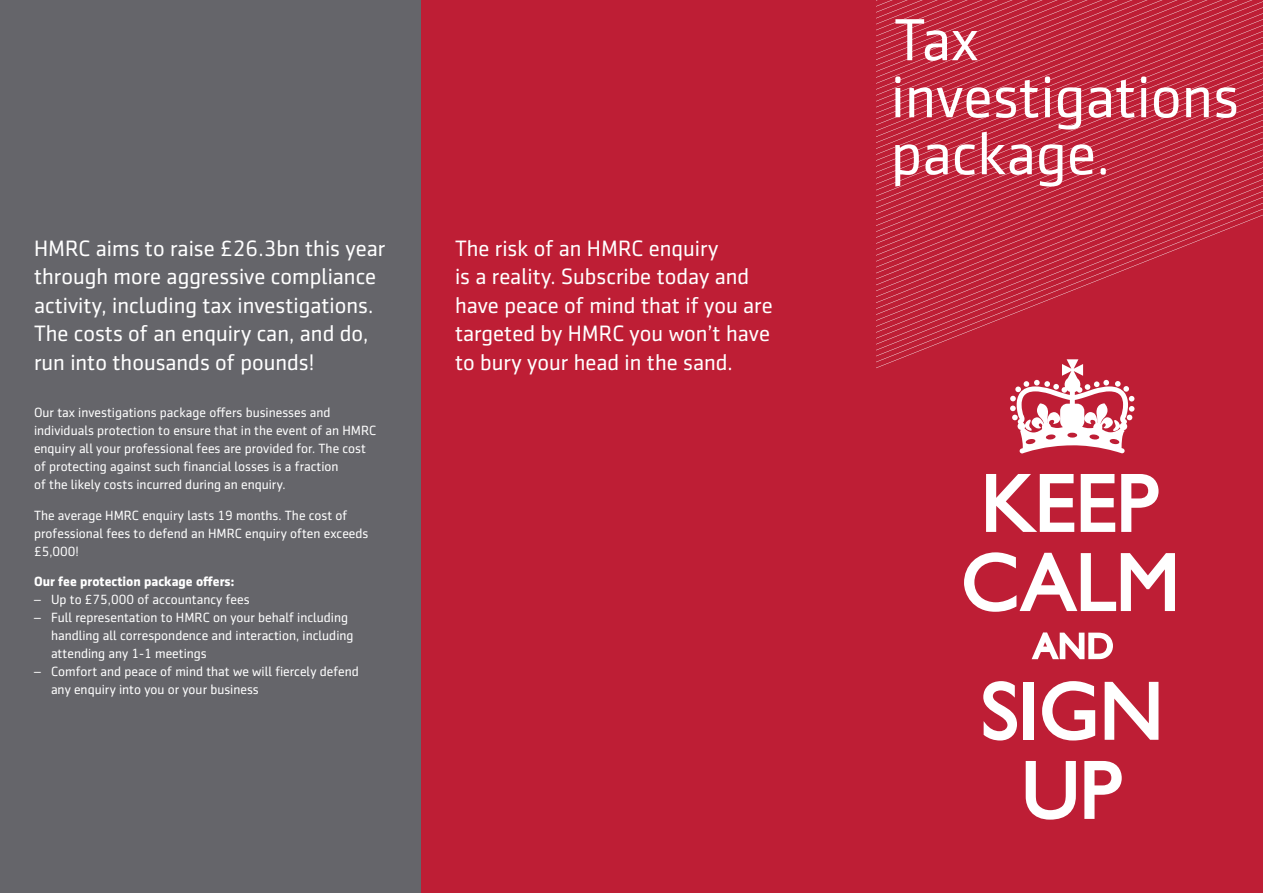
<style>
.page{position:relative;width:1263px;height:893px;background:#fff}
.page>*{position:absolute;margin:0;border:0;box-sizing:border-box;transform-origin:0 0}
.t1{font:60px/57px "Sentico Sans DT";color:#fff}
.t2{font:22.5px/28.5px "Sentico Sans DT";color:#fff}
.t3{font:13.5px/18px "Sentico Sans DT";color:#fff}
.t4{font:700 13.5px "Sentico Sans DT";color:#fff}
</style>
<div class="page">
<div style="left:421px;top:0;width:842px;height:893px;background:#be1e35"></div>
<svg style="left:1010px;top:368px;width:124px;height:86px"></svg>
<svg style="left:1032px;top:632px;width:81px;height:27px"></svg>
<svg style="left:986px;top:474px;width:88px;height:58px"></svg>
<svg style="left:1081px;top:474px;width:34px;height:58px"></svg>
<svg style="left:1121px;top:474px;width:37px;height:58px"></svg>
<svg style="left:964px;top:552px;width:211px;height:60px"></svg>
<svg style="left:983px;top:681px;width:34px;height:59px"></svg>
<div style="left:1024px;top:682px;width:10px;height:58px;background:#fff"></div>
<svg style="left:1042px;top:681px;width:53px;height:59px"></svg>
<svg style="left:1105px;top:682px;width:53px;height:58px"></svg>
<svg style="left:1026px;top:761px;width:50px;height:59px"></svg>
<svg style="left:1084px;top:761px;width:38px;height:58px"></svg>
<div style="left:0;top:0;width:421px;height:893px;background:#65656a"></div>
<svg style="left:876px;top:297px;width:180px;height:6px"></svg>
<svg style="left:876px;top:291px;width:195px;height:6px"></svg>
<svg style="left:876px;top:285px;width:210px;height:6px"></svg>
<svg style="left:876px;top:279px;width:226px;height:6px"></svg>
<svg style="left:876px;top:273px;width:241px;height:6px"></svg>
<svg style="left:876px;top:267px;width:256px;height:6px"></svg>
<svg style="left:876px;top:261px;width:271px;height:6px"></svg>
<svg style="left:876px;top:256px;width:284px;height:5px"></svg>
<svg style="left:876px;top:250px;width:299px;height:6px"></svg>
<svg style="left:876px;top:244px;width:314px;height:6px"></svg>
<svg style="left:876px;top:238px;width:329px;height:6px"></svg>
<svg style="left:876px;top:232px;width:344px;height:6px"></svg>
<svg style="left:876px;top:226px;width:360px;height:6px"></svg>
<svg style="left:876px;top:220px;width:375px;height:6px"></svg>
<svg style="left:876px;top:214px;width:387px;height:6px"></svg>
<svg style="left:876px;top:208px;width:387px;height:6px"></svg>
<svg style="left:876px;top:202px;width:387px;height:6px"></svg>
<svg style="left:876px;top:196px;width:387px;height:6px"></svg>
<svg style="left:876px;top:190px;width:387px;height:6px"></svg>
<svg style="left:876px;top:184px;width:387px;height:6px"></svg>
<svg style="left:876px;top:178px;width:387px;height:6px"></svg>
<svg style="left:876px;top:173px;width:387px;height:5px"></svg>
<svg style="left:876px;top:167px;width:387px;height:6px"></svg>
<svg style="left:876px;top:161px;width:387px;height:6px"></svg>
<svg style="left:876px;top:155px;width:387px;height:6px"></svg>
<svg style="left:876px;top:1px;width:387px;height:154px"></svg>
<svg style="left:876px;top:0;width:376px;height:149px"></svg>
<svg style="left:876px;top:0;width:361px;height:143px"></svg>
<svg style="left:876px;top:0;width:346px;height:137px"></svg>
<svg style="left:876px;top:0;width:331px;height:131px"></svg>
<p class="t2" style="left:34px;top:234px;width:353px">HMRC aims to raise £26.3bn this year through more aggressive compliance activity, including tax investigations.<br>The costs of an enquiry can, and do, run into thousands of pounds!</p>
<p class="t3" style="left:34px;top:403px;width:344px">Our tax investigations package offers businesses and individuals protection to ensure that in the event of an HMRC enquiry all your professional fees are provided for. The cost of protecting against such financial losses is a fraction<br>of the likely costs incurred during an enquiry.</p>
<p class="t3" style="left:34px;top:506px;width:336px">The average HMRC enquiry lasts 19 months. The cost of professional fees to defend an HMRC enquiry often exceeds £5,000!</p>
<p class="t4" style="left:34px;top:574px;width:202px">Our fee protection package offers:</p>
<p class="t3" style="left:34px;top:591px;width:217px">– Up to £75,000 of accountancy fees</p>
<p class="t3" style="left:51px;top:609px;width:304px;text-indent:-17px">– Full representation to HMRC on your behalf including handling all correspondence and interaction, including attending any 1-1 meetings</p>
<p class="t3" style="left:51px;top:663px;width:309px;text-indent:-17px">– Comfort and peace of mind that we will fiercely defend any enquiry into you or your business</p>
<p class="t2" style="left:455px;top:234px;width:319px">The risk of an HMRC enquiry<br>is a reality. Subscribe today and have peace of mind that if you are targeted by HMRC you won’t have to bury your head in the sand.</p>
<p class="t1" style="left:894px;top:12px;width:86px">Tax</p>
<p class="t1" style="left:891px;top:69px;width:350px">investigations package.</p>
</div>
